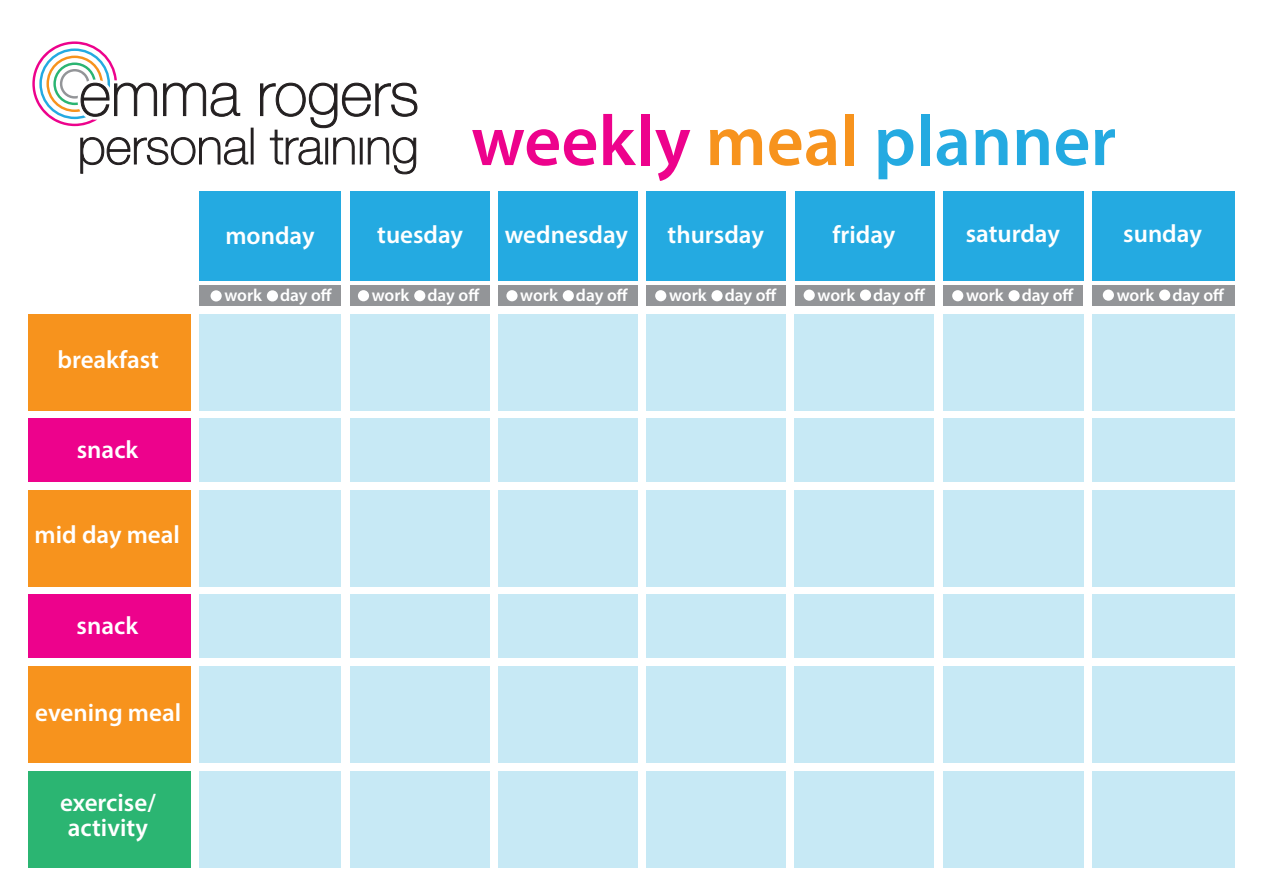
<style>
.page{position:relative;width:1263px;height:893px;background:#fff}
.page>*{position:absolute;margin:0;border:0;box-sizing:border-box;transform-origin:0 0}
.t1{font:600 72px "Myriad Pro";color:#24aae1}
.t2{font:600 25.05px/25.5px "Myriad Pro";color:#fff;text-align:center}
.t3{font:600 17.4px "Myriad Pro";color:#fff}
.s1{color:#ed028c}
.s2{color:#f7931d}
</style>
<div class="page">
<div style="left:28px;top:314px;width:162px;height:96px;background:#f7931d"></div>
<div style="left:28px;top:419px;width:162px;height:63px;background:#ed028c"></div>
<div style="left:28px;top:490px;width:162px;height:96px;background:#f7931d"></div>
<div style="left:28px;top:595px;width:162px;height:63px;background:#ed028c"></div>
<div style="left:28px;top:666px;width:162px;height:96px;background:#f7931d"></div>
<div style="left:28px;top:771px;width:162px;height:96px;background:#2bb572"></div>
<svg style="left:163px;top:83px;width:77px;height:34px"></svg>
<svg style="left:80px;top:137px;width:168px;height:37px"></svg>
<div style="left:251px;top:128px;width:2px;height:36px;border:1px solid #231f20"></div>
<svg style="left:260px;top:83px;width:157px;height:91px"></svg>
<svg style="left:32px;top:41px;width:125px;height:85px"></svg>
<div style="left:200px;top:192px;width:141px;height:89px;background:#24aae1"></div>
<div style="left:350px;top:192px;width:139px;height:89px;background:#24aae1"></div>
<div style="left:498px;top:192px;width:140px;height:89px;background:#24aae1"></div>
<div style="left:646px;top:192px;width:140px;height:89px;background:#24aae1"></div>
<div style="left:795px;top:192px;width:139px;height:89px;background:#24aae1"></div>
<div style="left:943px;top:192px;width:140px;height:89px;background:#24aae1"></div>
<div style="left:1092px;top:192px;width:143px;height:89px;background:#24aae1"></div>
<div style="left:200px;top:285px;width:141px;height:21px;background:#939598"></div>
<div style="left:350px;top:285px;width:139px;height:21px;background:#939598"></div>
<div style="left:498px;top:285px;width:140px;height:21px;background:#939598"></div>
<div style="left:646px;top:285px;width:140px;height:21px;background:#939598"></div>
<div style="left:795px;top:285px;width:139px;height:21px;background:#939598"></div>
<div style="left:943px;top:285px;width:140px;height:21px;background:#939598"></div>
<div style="left:1092px;top:285px;width:143px;height:21px;background:#939598"></div>
<div style="left:211px;top:290px;width:11px;height:11px;background:#fff;border-radius:50%"></div>
<div style="left:267px;top:290px;width:11px;height:11px;background:#fff;border-radius:50%"></div>
<div style="left:358px;top:290px;width:11px;height:11px;background:#fff;border-radius:50%"></div>
<div style="left:414px;top:290px;width:11px;height:11px;background:#fff;border-radius:50%"></div>
<div style="left:506px;top:290px;width:12px;height:11px;background:#fff;border-radius:50%"></div>
<div style="left:563px;top:290px;width:11px;height:11px;background:#fff;border-radius:50%"></div>
<div style="left:655px;top:290px;width:11px;height:11px;background:#fff;border-radius:50%"></div>
<div style="left:711px;top:290px;width:12px;height:11px;background:#fff;border-radius:50%"></div>
<div style="left:804px;top:290px;width:11px;height:11px;background:#fff;border-radius:50%"></div>
<div style="left:860px;top:290px;width:11px;height:11px;background:#fff;border-radius:50%"></div>
<div style="left:952px;top:290px;width:11px;height:11px;background:#fff;border-radius:50%"></div>
<div style="left:1008px;top:290px;width:12px;height:11px;background:#fff;border-radius:50%"></div>
<div style="left:1103px;top:290px;width:11px;height:11px;background:#fff;border-radius:50%"></div>
<div style="left:1159px;top:290px;width:11px;height:11px;background:#fff;border-radius:50%"></div>
<div style="left:498px;top:490px;width:140px;height:96px;background:#c7e9f5"></div>
<div style="left:646px;top:490px;width:140px;height:96px;background:#c7e9f5"></div>
<div style="left:498px;top:595px;width:140px;height:63px;background:#c7e9f5"></div>
<div style="left:795px;top:595px;width:139px;height:63px;background:#c7e9f5"></div>
<div style="left:943px;top:419px;width:140px;height:63px;background:#c7e9f5"></div>
<div style="left:646px;top:595px;width:140px;height:63px;background:#c7e9f5"></div>
<div style="left:646px;top:314px;width:140px;height:96px;background:#c7e9f5"></div>
<div style="left:498px;top:314px;width:140px;height:96px;background:#c7e9f5"></div>
<div style="left:795px;top:490px;width:139px;height:96px;background:#c7e9f5"></div>
<div style="left:350px;top:314px;width:139px;height:96px;background:#c7e9f5"></div>
<div style="left:1092px;top:314px;width:143px;height:96px;background:#c7e9f5"></div>
<div style="left:1092px;top:419px;width:143px;height:63px;background:#c7e9f5"></div>
<div style="left:943px;top:314px;width:140px;height:96px;background:#c7e9f5"></div>
<div style="left:795px;top:419px;width:139px;height:63px;background:#c7e9f5"></div>
<div style="left:350px;top:419px;width:139px;height:63px;background:#c7e9f5"></div>
<div style="left:498px;top:419px;width:140px;height:63px;background:#c7e9f5"></div>
<div style="left:350px;top:595px;width:139px;height:63px;background:#c7e9f5"></div>
<div style="left:350px;top:490px;width:139px;height:96px;background:#c7e9f5"></div>
<div style="left:646px;top:419px;width:140px;height:63px;background:#c7e9f5"></div>
<div style="left:943px;top:490px;width:140px;height:96px;background:#c7e9f5"></div>
<div style="left:200px;top:314px;width:141px;height:96px;background:#c7e9f5"></div>
<div style="left:350px;top:666px;width:139px;height:96px;background:#c7e9f5"></div>
<div style="left:943px;top:595px;width:140px;height:63px;background:#c7e9f5"></div>
<div style="left:795px;top:666px;width:139px;height:96px;background:#c7e9f5"></div>
<div style="left:943px;top:666px;width:140px;height:96px;background:#c7e9f5"></div>
<div style="left:646px;top:666px;width:140px;height:96px;background:#c7e9f5"></div>
<div style="left:498px;top:666px;width:140px;height:96px;background:#c7e9f5"></div>
<div style="left:795px;top:314px;width:139px;height:96px;background:#c7e9f5"></div>
<div style="left:795px;top:771px;width:139px;height:96px;background:#c7e9f5"></div>
<div style="left:646px;top:771px;width:140px;height:96px;background:#c7e9f5"></div>
<div style="left:200px;top:666px;width:141px;height:96px;background:#c7e9f5"></div>
<div style="left:200px;top:595px;width:141px;height:63px;background:#c7e9f5"></div>
<div style="left:1092px;top:490px;width:143px;height:96px;background:#c7e9f5"></div>
<div style="left:498px;top:771px;width:140px;height:96px;background:#c7e9f5"></div>
<div style="left:1092px;top:771px;width:143px;height:96px;background:#c7e9f5"></div>
<div style="left:1092px;top:595px;width:143px;height:63px;background:#c7e9f5"></div>
<div style="left:200px;top:771px;width:141px;height:96px;background:#c7e9f5"></div>
<div style="left:1092px;top:666px;width:143px;height:96px;background:#c7e9f5"></div>
<div style="left:350px;top:771px;width:139px;height:96px;background:#c7e9f5"></div>
<div style="left:200px;top:419px;width:141px;height:63px;background:#c7e9f5"></div>
<div style="left:943px;top:771px;width:140px;height:96px;background:#c7e9f5"></div>
<div style="left:200px;top:490px;width:141px;height:96px;background:#c7e9f5"></div>
<p class="t2" style="left:57px;top:348px;width:103px">breakfast</p>
<p class="t2" style="left:77px;top:439px;width:63px">snack</p>
<p class="t2" style="left:35px;top:524px;width:147px">mid day meal</p>
<p class="t2" style="left:77px;top:614px;width:63px">snack</p>
<p class="t2" style="left:35px;top:702px;width:147px">evening meal</p>
<p class="t2" style="left:60px;top:791px;width:97px">exercise/ activity</p>
<h1 class="t1" style="left:471px;top:113px;width:646px"><span class="s1">weekly</span> <span class="s2">meal</span> planner</h1>
<p class="t2" style="left:225px;top:225px;width:91px">monday</p>
<p class="t2" style="left:377px;top:224px;width:87px">tuesday</p>
<p class="t2" style="left:505px;top:224px;width:125px">wednesday</p>
<p class="t2" style="left:668px;top:224px;width:98px">thursday</p>
<p class="t2" style="left:833px;top:223px;width:64px">friday</p>
<p class="t2" style="left:966px;top:223px;width:96px">saturday</p>
<p class="t2" style="left:1123px;top:223px;width:80px">sunday</p>
<p class="t3" style="left:224px;top:289px;width:109px">work day off</p>
<p class="t3" style="left:372px;top:289px;width:109px">work day off</p>
<p class="t3" style="left:520px;top:289px;width:109px">work day off</p>
<p class="t3" style="left:669px;top:289px;width:109px">work day off</p>
<p class="t3" style="left:817px;top:288px;width:109px">work day off</p>
<p class="t3" style="left:966px;top:289px;width:109px">work day off</p>
<p class="t3" style="left:1117px;top:288px;width:109px">work day off</p>
</div>
